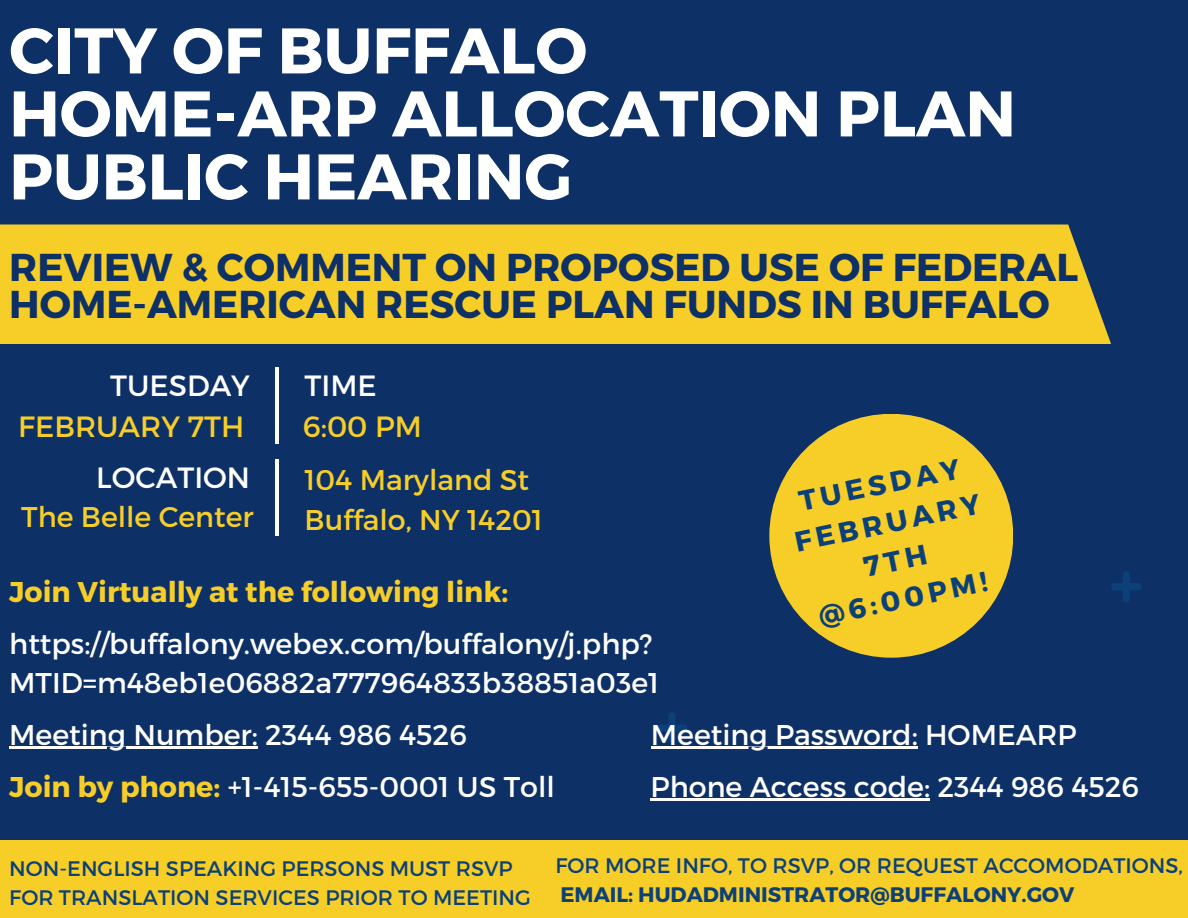
<style>
.page{position:relative;width:1188px;height:918px;background:#0d3066}
.page>*{position:absolute;margin:0;border:0;box-sizing:border-box;transform-origin:0 0}
.t1{font:700 64.35px/63px "Montserrat";color:#fff}
.t2{font:700 38.85px/37.2px "Montserrat";color:#0d3066}
.t3{font:29.25px "Montserrat";color:#fff}
.t4{font:29.25px "Montserrat";color:#f7ce28}
.t5{font:28.5px/39.9px "Montserrat";color:#fff}
.t6{font:28.5px/39.3px "Montserrat";color:#f7ce28}
.t7{font:700 28.5px "Montserrat";color:#f7ce28}
.t8{font:700 28.2px/38.7px "Montserrat";color:#0b4079;text-align:center}
.t9{font:21px/29.2px "Montserrat";color:#0b4079}
.t10{font:700 21px "Montserrat";color:#0b4079}
.s1{font-weight:700;color:#f7ce28}
</style>
<div class="page">
<div style="left:0;top:840px;width:1188px;height:78px;background:#f7ce28"></div>
<div style="left:0;top:225px;width:1111px;height:119px;background:#f7ce28"></div>
<svg style="left:657px;top:712px;width:30px;height:32px"></svg>
<svg style="left:1111px;top:571px;width:30px;height:31px"></svg>
<hr style="left:275px;top:368px;width:4px;height:76px;background:#fff">
<div style="left:769px;top:414px;width:244px;height:244px;background:#f7ce28;border-radius:50%"></div>
<hr style="left:9px;top:747px;width:249px;height:2px;background:#fff">
<hr style="left:651px;top:747px;width:267px;height:2px;background:#fff">
<hr style="left:651px;top:799px;width:279px;height:2px;background:#fff">
<hr style="left:275px;top:459px;width:4px;height:76px;background:#fff">
<h1 class="t1" style="left:9px;top:16px;width:1008px">CITY OF BUFFALO<br>HOME-ARP ALLOCATION PLAN<br>PUBLIC HEARING</h1>
<h2 class="t2" style="left:9px;top:247px;width:1070px">REVIEW &amp; COMMENT ON PROPOSED USE OF FEDERAL<br>HOME-AMERICAN RESCUE PLAN FUNDS IN BUFFALO</h2>
<p class="t3" style="left:110px;top:367px;width:141px">TUESDAY</p>
<p class="t4" style="left:18px;top:408px;width:228px">FEBRUARY 7TH</p>
<p class="t3" style="left:305px;top:367px;width:74px">TIME</p>
<p class="t4" style="left:303px;top:408px;width:121px">6:00 PM</p>
<p class="t8" style="left:783px;top:484px;width:190px;rotate:-12deg">TUESDAY<br>FEBRUARY<br>7TH @6:00PM!</p>
<p class="t3" style="left:96px;top:459px;width:156px">LOCATION</p>
<p class="t6" style="left:305px;top:459px;width:240px">104 Maryland St<br>Buffalo, NY 14201</p>
<p class="t6" style="left:21px;top:496px;width:234px">The Belle Center</p>
<p class="t7" style="left:9px;top:573px;width:501px">Join Virtually at the following link:</p>
<p class="t5" style="left:9px;top:622px;width:651px">https://buffalony.webex.com/buffalony/j.php?<br>MTID=m48eb1e06882a777964833b38851a03e1</p>
<p class="t5" style="left:9px;top:714px;width:459px">Meeting Number: 2344 986 4526</p>
<p class="t5" style="left:651px;top:714px;width:427px">Meeting Password: HOMEARP</p>
<p class="t5" style="left:9px;top:766px;width:547px"><span class="s1">Join by phone:</span> +1-415-655-0001 US Toll</p>
<p class="t5" style="left:651px;top:766px;width:490px">Phone Access code: 2344 986 4526</p>
<p class="t9" style="left:9px;top:852px;width:523px">NON-ENGLISH SPEAKING PERSONS MUST RSVP<br>FOR TRANSLATION SERVICES PRIOR TO MEETING</p>
<p class="t9" style="left:556px;top:850px;width:629px">FOR MORE INFO, TO RSVP, OR REQUEST ACCOMODATIONS,</p>
<p class="t10" style="left:560px;top:881px;width:516px">EMAIL: HUDADMINISTRATOR@BUFFALONY.GOV</p>
</div>
